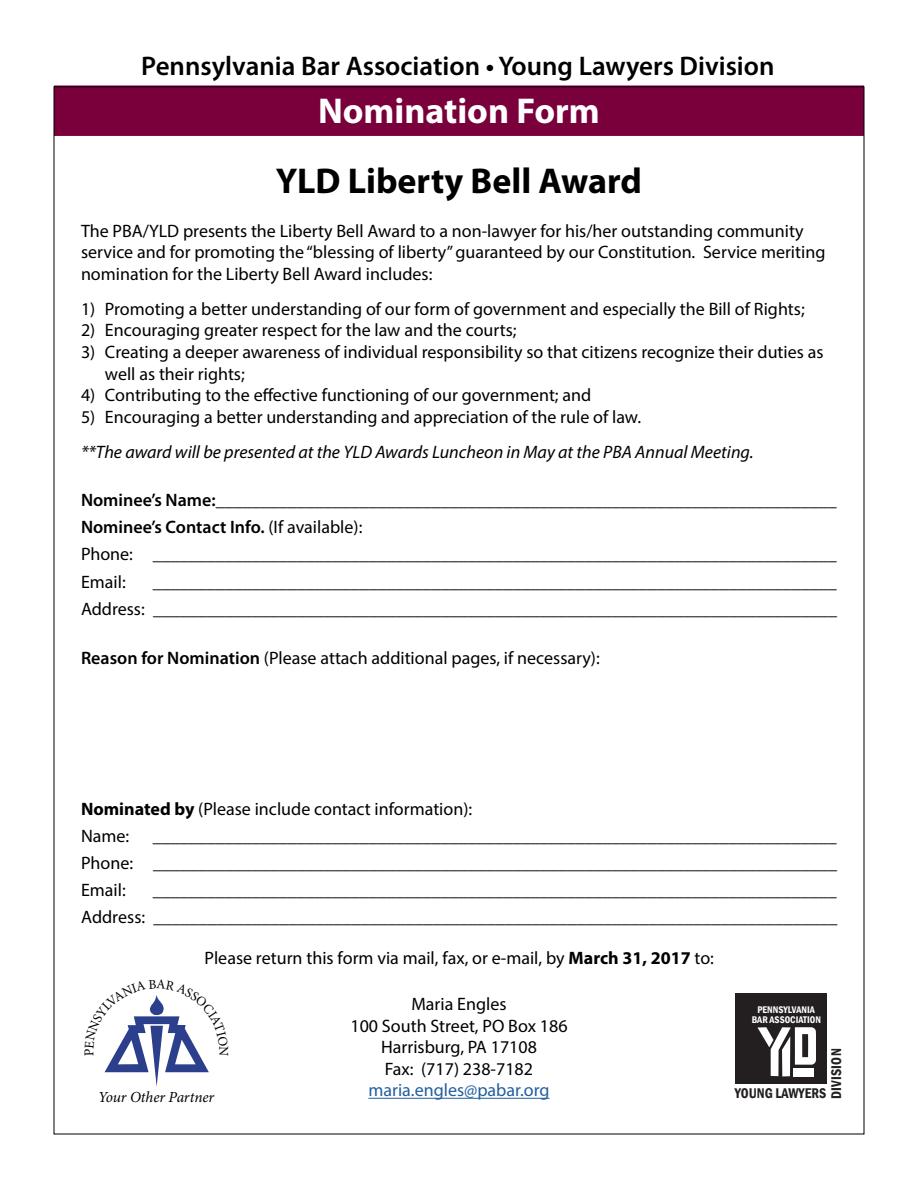
<style>
.page{position:relative;width:918px;height:1188px;background:#fff}
.page>*{position:absolute;margin:0;border:0;box-sizing:border-box;transform-origin:0 0}
.t1{font:700 36px "Myriad Pro";color:#000}
.t2{font:700 36px "Myriad Pro";color:#fff}
.t3{font:600 27px "Myriad Pro";color:#000}
.t4{font:18px/21.6px "Myriad Pro";color:#000}
.t5{font:600 18px/27.3px "Myriad Pro";color:#000}
.t6{font:italic 18px "Myriad Pro";color:#000}
.t7{font:18px "Myriad Pro";color:#215e9e}
.t8{font:italic 15.3px "Minion Pro";letter-spacing:-.005em;color:#000}
.t9{font:600 condensed 14.4px "Franklin Gothic";color:#231f20}
.t10{font:600 condensed 9.9px/9.8px "Franklin Gothic";color:#fff;text-align:center}
.s1{font-weight:400}
.s2{font-weight:600}
.s3{font-weight:700}
</style>
<div class="page">
<div style="left:54px;top:86px;width:810px;height:50px;background:#7a003c;border:2px solid #7a003c"></div>
<hr style="left:368px;top:1098px;width:182px;height:1px;background:#215e9e">
<div style="left:735px;top:993px;width:92px;height:91px;background:#231f20"></div>
<svg style="left:757px;top:1027px;width:59px;height:49px"></svg>
<svg style="left:104px;top:995px;width:105px;height:92px"></svg>
<h2 class="t3" style="left:141px;top:49px;width:635px">Pennsylvania Bar Association • Young Lawyers Division</h2>
<h1 class="t2" style="left:318px;top:88px;width:283px">Nomination Form</h1>
<h1 class="t1" style="left:276px;top:158px;width:368px">YLD Liberty Bell Award</h1>
<p class="t4" style="left:81px;top:219px;width:746px">The PBA/YLD presents the Liberty Bell Award to a non-lawyer for his/her outstanding community service and for promoting the “blessing of liberty” guaranteed by our Constitution. Service meriting nomination for the Liberty Bell Award includes:</p>
<p class="t4" style="left:81px;top:298px;width:725px">1) Promoting a better understanding of our form of government and especially the Bill of Rights;</p>
<p class="t4" style="left:81px;top:319px;width:437px">2) Encouraging greater respect for the law and the courts;</p>
<p class="t4" style="left:105px;top:341px;width:720px;text-indent:-24px">3) Creating a deeper awareness of individual responsibility so that citizens recognize their duties as well as their rights;</p>
<p class="t4" style="left:81px;top:384px;width:512px">4) Contributing to the effective functioning of our government; and</p>
<p class="t4" style="left:81px;top:406px;width:562px">5) Encouraging a better understanding and appreciation of the rule of law.</p>
<p class="t6" style="left:81px;top:441px;width:674px">**The award will be presented at the YLD Awards Luncheon in May at the PBA Annual Meeting.</p>
<p class="t5" style="left:81px;top:486px;width:757px">Nominee’s Name:_____________________________________________________________________ Nominee’s Contact Info. <span class="s1">(If available):<br>Phone: ____________________________________________________________________________ Email:</span></p>
<p class="t4" style="left:81px;top:568px;width:757px;line-height:27.3px;text-align:right">____________________________________________________________________________<br>Address: ____________________________________________________________________________</p>
<p class="t4" style="left:81px;top:647px;width:520px"><span class="s2">Reason for Nomination</span> (Please attach additional pages, if necessary):</p>
<p class="t4" style="left:81px;top:795px;width:393px;line-height:27px"><span class="s3">Nominated by</span> (Please include contact information):<br>Name:</p>
<p class="t4" style="left:81px;top:822px;width:757px;line-height:27px;text-align:justify;text-indent:72px">____________________________________________________________________________ Phone: ____________________________________________________________________________ Email:</p>
<p class="t4" style="left:81px;top:876px;width:758px;line-height:27px;text-align:right">____________________________________________________________________________<br>Address: ____________________________________________________________________________</p>
<p class="t4" style="left:204px;top:947px;width:511px">Please return this form via mail, fax, or e-mail, by <span class="s3">March 31, 2017</span> to:</p>
<p class="t4" style="left:350px;top:993px;width:219px;text-align:center">Maria Engles<br>100 South Street, PO Box 186<br>Harrisburg, PA 17108<br>Fax: (717) 238-7182</p>
<p class="t7" style="left:368px;top:1079px;width:183px">maria.engles@pabar.org</p>
<p class="t10" style="left:752px;top:1005px;width:71px">PENNSYLVANIA<br>BAR ASSOCIATION</p>
<p class="t9" style="left:827px;top:1099px;width:52px;rotate:-90deg">DIVISION</p>
<p class="t9" style="left:735px;top:1084px;width:93px">YOUNG LAWYERS</p>
<p class="t8" style="left:98px;top:1086px;width:118px">Your Other Partner</p>
</div>
